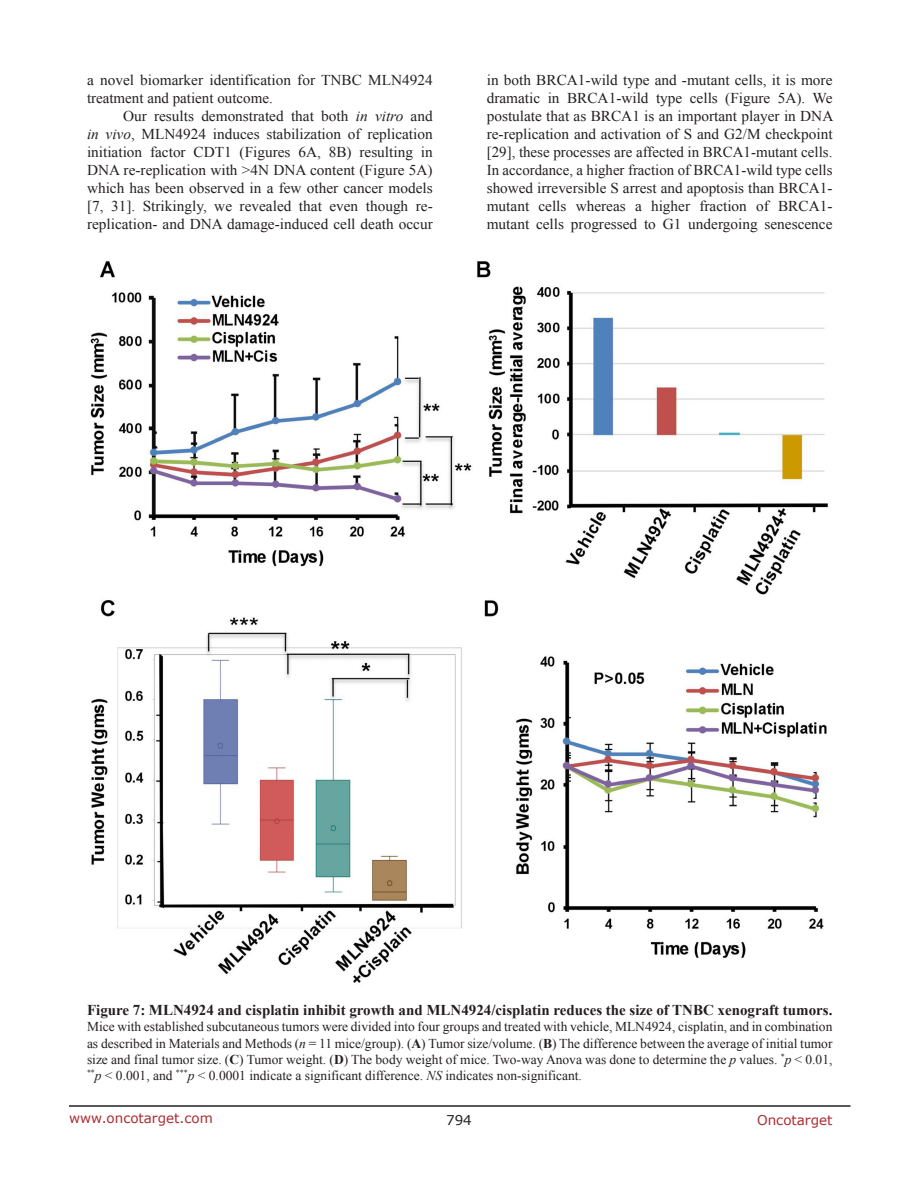
<style>
.page{position:relative;width:918px;height:1188px;background:#fff}
.page>*{position:absolute;margin:0;border:0;box-sizing:border-box;transform-origin:0 0}
.BodyText{font:15px/18px "Times New Roman";color:#231f20;text-align:justify}
.FigureText{font:700 15px "Times New Roman";color:#231f20}
.FigureText-2{font:13.5px/16.2px "Times New Roman";color:#231f20;text-align:justify}
.t1{font:13.5px "Verdana";color:#ac2b31}
.t2{font:13.5px "Verdana";color:#231f20}
.s1{font-style:italic}
.s2{font-weight:700}
</style>
<div class="page">
<hr style="left:69px;top:1105px;width:781px;height:2px;background:#231f20">
<img style="left:90px;top:261px;width:738px;height:722px">
<p class="BodyText" style="left:87px;top:71px;width:347px">a novel biomarker identification for TNBC MLN4924 treatment and patient outcome.</p>
<p class="BodyText" style="left:87px;top:107px;width:347px;text-indent:36px">Our results demonstrated that both <span class="s1">in vitro</span> and <span class="s1">in vivo</span>, MLN4924 induces stabilization of replication initiation factor CDT1 (Figures 6A, 8B) resulting in DNA re-replication with &gt;4N DNA content (Figure 5A) which has been observed in a few other cancer models [7, 31]. Strikingly, we revealed that even though re&shy;replication- and DNA damage-induced cell death occur</p>
<p class="BodyText" style="left:487px;top:71px;width:348px">in both BRCA1-wild type and -mutant cells, it is more dramatic in BRCA1-wild type cells (Figure 5A). We postulate that as BRCA1 is an important player in DNA re-replication and activation of S and G2/M checkpoint [29], these processes are affected in BRCA1-mutant cells.<br>In accordance, a higher fraction of BRCA1-wild type cells showed irreversible S arrest and apoptosis than BRCA1- mutant cells whereas a higher fraction of BRCA1- mutant cells progressed to G1 undergoing senescence</p>
<p class="FigureText" style="left:87px;top:1000px;width:747px">Figure 7: MLN4924 and cisplatin inhibit growth and MLN4924/cisplatin reduces the size of TNBC xenograft tumors.</p>
<p class="FigureText-2" style="left:87px;top:1019px;width:747px">Mice with established subcutaneous tumors were divided into four groups and treated with vehicle, MLN4924, cisplatin, and in combination as described in Materials and Methods (<span class="s1">n</span> = 11 mice/group). (<span class="s2">A</span>) Tumor size/volume. (<span class="s2">B</span>) The difference between the average of initial tumor size and final tumor size. (<span class="s2">C</span>) Tumor weight. (<span class="s2">D</span>) The body weight of mice. Two-way Anova was done to determine the <span class="s1">p</span> values. <sup>*</sup><span class="s1">p</span> &lt; 0.01, <sup>**</sup><span class="s1">p</span> &lt; 0.001, and <sup>***</sup><span class="s1">p</span> &lt; 0.0001 indicate a significant difference. <span class="s1">NS</span> indicates non-significant.</p>
<p class="t1" style="left:69px;top:1109px;width:145px">www.oncotarget.com</p>
<p class="t2" style="left:446px;top:1111px;width:27px">794</p>
<p class="t1" style="left:757px;top:1111px;width:77px">Oncotarget</p>
</div>
